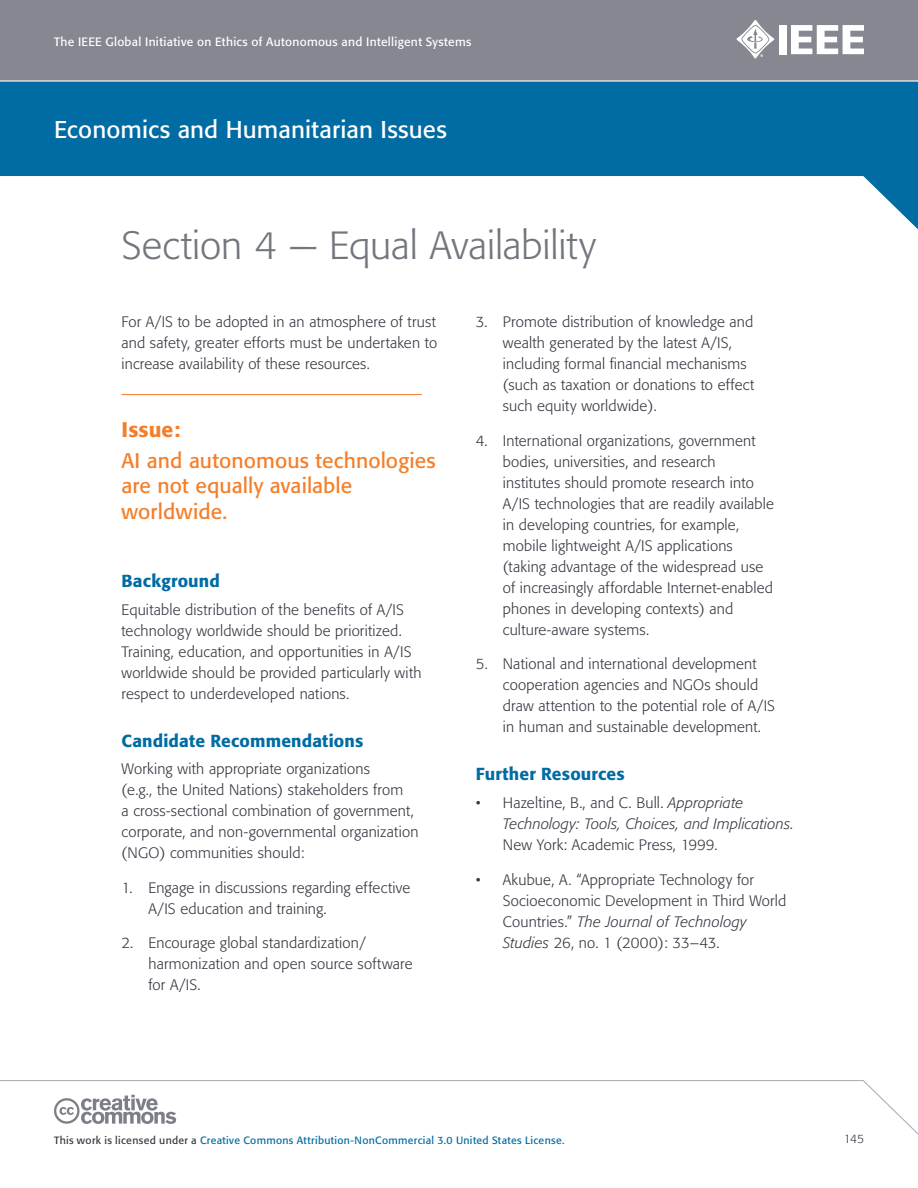
<style>
.page{position:relative;width:918px;height:1188px;background:#fff}
.page>*{position:absolute;margin:0;border:0;box-sizing:border-box;transform-origin:0 0}
.t1{font:300 39px "Formata";letter-spacing:-.005em;color:#74767f}
.t2{font:24px "Formata";letter-spacing:.005em;color:#fff}
.t3{font:21px/25.5px "Formata";letter-spacing:.005em;color:#f57e29}
.t4{font:500 21px "Formata";letter-spacing:.005em;color:#f57e29}
.t5{font:500 17.25px "Formata";letter-spacing:.01em;color:#006ca3}
.t6{font:300 15px/21px "Formata";letter-spacing:.01em;color:#343741}
.t7{font:italic 300 15px/21px "Formata";letter-spacing:.01em;color:#343741}
.t8{font:12px "Formata";letter-spacing:.025em;color:#fff}
.t9{font:300 12px "Formata";color:#343741}
.t10{font:10.5px "Formata";letter-spacing:.03em;color:#006ca3}
.s1{font-style:normal}
.s2{font-style:italic}
.s3{color:#343741}
</style>
<div class="page">
<div style="left:0;top:0;width:918px;height:81px;background:#868891"></div>
<svg style="left:0;top:82px;width:918px;height:147px;fill:#006ca3"></svg>
<svg style="left:0;top:1080px;width:918px;height:55px"></svg>
<hr style="left:0;top:80px;width:918px;height:2px;background:#fff">
<div style="left:779px;top:25px;width:8px;height:29px;background:#fff"></div>
<svg style="left:791px;top:25px;width:73px;height:29px"></svg>
<svg style="left:736px;top:20px;width:38px;height:38px"></svg>
<svg style="left:54px;top:1095px;width:122px;height:29px"></svg>
<hr style="left:122px;top:394px;width:300px;height:1px;background:#f57e29">
<p class="t8" style="left:54px;top:34px;width:419px">The IEEE Global Initiative on Ethics of Autonomous and Intelligent Systems</p>
<h2 class="t2" style="left:54px;top:115px;width:394px">Economics and Humanitarian Issues</h2>
<h1 class="t1" style="left:122px;top:223px;width:476px">Section 4 — Equal Availability</h1>
<p class="t6" style="left:122px;top:312px;width:317px;text-align:justify">For A/IS to be adopted in an atmosphere of trust and safety, greater efforts must be undertaken to increase availability of these resources.</p>
<h3 class="t4" style="left:122px;top:417px;width:60px">Issue:</h3>
<h3 class="t3" style="left:122px;top:448px;width:316px">AI and autonomous technologies are not equally available worldwide.</h3>
<p class="t5" style="left:122px;top:570px;width:100px">Background</p>
<p class="t6" style="left:122px;top:599px;width:302px">Equitable distribution of the benefits of A/IS technology worldwide should be prioritized.<br>Training, education, and opportunities in A/IS worldwide should be provided particularly with respect to underdeveloped nations.</p>
<p class="t5" style="left:122px;top:730px;width:243px">Candidate Recommendations</p>
<p class="t6" style="left:122px;top:759px;width:298px">Working with appropriate organizations<br>(e.g., the United Nations) stakeholders from<br>a cross-sectional combination of government, corporate, and non-governmental organization (NGO) communities should:</p>
<p class="t6" style="left:148px;top:877px;width:263px;text-indent:-27px">1. Engage in discussions regarding effective<br>A/IS education and training.</p>
<p class="t6" style="left:148px;top:933px;width:266px;text-indent:-27px">2. Encourage global standardization/ harmonization and open source software for A/IS.</p>
<p class="t6" style="left:503px;top:312px;width:253px;text-indent:-27px">3. Promote distribution of knowledge and wealth generated by the latest A/IS, including formal financial mechanisms (such as taxation or donations to effect such equity worldwide).</p>
<p class="t6" style="left:503px;top:430px;width:273px;text-indent:-27px">4. International organizations, government bodies, universities, and research institutes should promote research into A/IS technologies that are readily available in developing countries, for example, mobile lightweight A/IS applications (taking advantage of the widespread use of increasingly affordable Internet-enabled phones in developing contexts) and culture-aware systems.</p>
<p class="t6" style="left:503px;top:654px;width:274px;text-indent:-27px">5. National and international development cooperation agencies and NGOs should draw attention to the potential role of A/IS in human and sustainable development.</p>
<p class="t5" style="left:476px;top:764px;width:150px">Further Resources</p>
<p class="t7" style="left:503px;top:793px;width:293px;text-indent:-27px"><span class="s1">• Hazeltine, B., and C. Bull.</span> Appropriate<br>Technology: Tools, Choices, and Implications.</p>
<p class="t6" style="left:503px;top:835px;width:216px">New York: Academic Press, 1999.</p>
<p class="t6" style="left:503px;top:869px;width:285px;text-indent:-27px">• Akubue, A. “Appropriate Technology for Socioeconomic Development in Third World Countries.” <span class="s2">The Journal of Technology Studies</span> 26, no. 1 (2000): 33–43.</p>
<p class="t10" style="left:54px;top:1133px;width:512px"><span class="s3">This work is licensed under a</span> Creative Commons Attribution-NonCommercial 3.0 United States License.</p>
<p class="t9" style="left:844px;top:1132px;width:22px">145</p>
</div>
